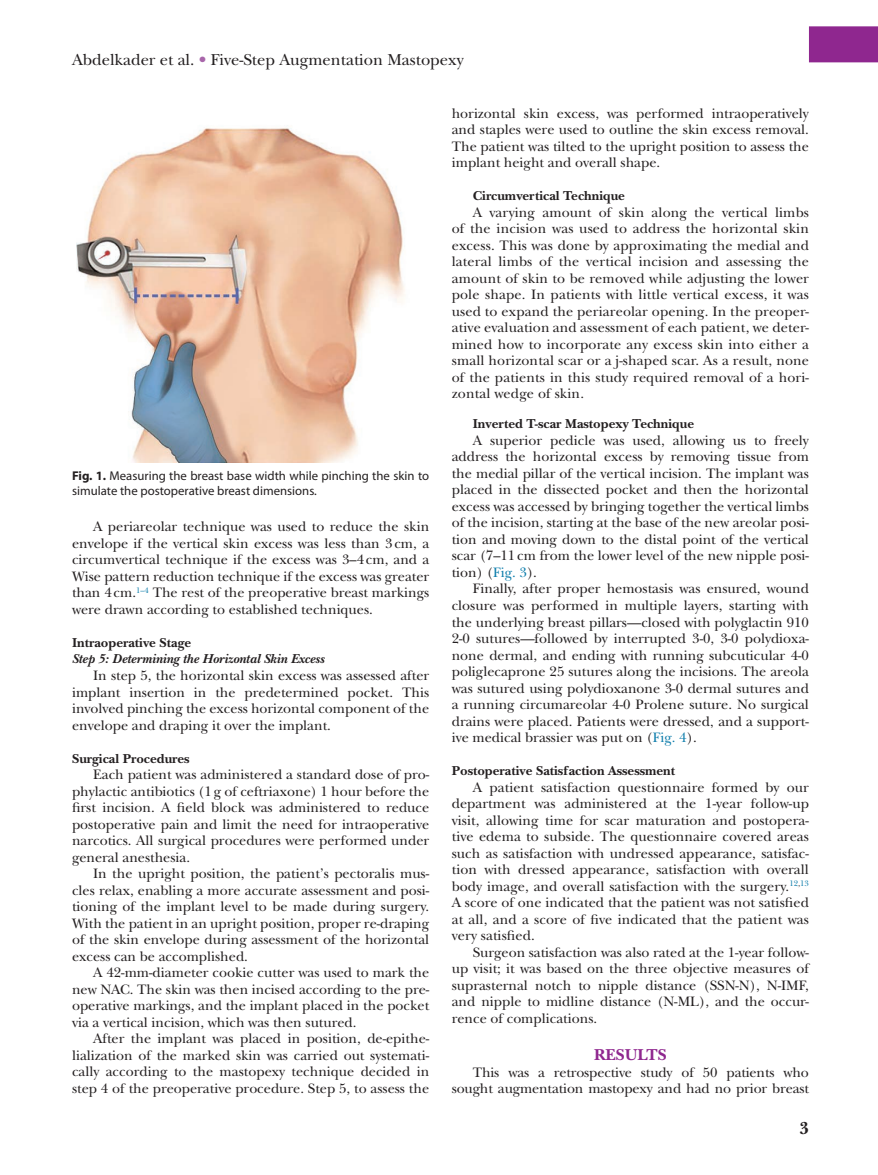
<style>
.page{position:relative;width:878px;height:1175px;background:#fff}
.page>*{position:absolute;margin:0;border:0;box-sizing:border-box;transform-origin:0 0}
.t1{font:700 18px "New Baskerville Std";color:#231f20}
.t2{font:16.5px "New Baskerville Std";color:#231f20}
.t3{font:700 16.5px "New Baskerville Std";color:#8f278f}
.t4{font:14.25px/16.5px "New Baskerville Std";color:#231f20;text-align:justify}
.t5{font:700 13.5px "New Baskerville Std";color:#231f20}
.t6{font:italic 700 13.5px "New Baskerville Std";color:#231f20}
.t7{font:12.75px/15px "Myriad Pro";color:#231f20}
.s1{color:#a866aa}
.s2{font-weight:700}
.s3{color:#0f7eac}
</style>
<div class="page">
<div style="left:808px;top:26px;width:70px;height:36px;background:#8f278f"></div>
<img style="left:77px;top:128px;width:328px;height:334px">
<p class="t2" style="left:72px;top:50px;width:393px">Abdelkader et al. <span class="s1">•</span> Five-Step Augmentation Mastopexy</p>
<p class="t7" style="left:72px;top:468px;width:358px"><span class="s2">Fig. 1.</span> Measuring the breast base width while pinching the skin to simulate the postoperative breast dimensions.</p>
<p class="t4" style="left:72px;top:518px;width:359px;text-indent:21px">A periareolar technique was used to reduce the skin envelope if the vertical skin excess was less than 3cm, a circumvertical technique if the excess was 3–4cm, and a Wise pattern reduction technique if the excess was greater than 4cm.<sup>1–4</sup> The rest of the preoperative breast markings were drawn according to established techniques.</p>
<p class="t5" style="left:72px;top:634px;width:121px">Intraoperative Stage</p>
<p class="t6" style="left:72px;top:651px;width:254px">Step 5: Determining the Horizontal Skin Excess</p>
<p class="t4" style="left:72px;top:667px;width:359px;text-indent:21px">In step 5, the horizontal skin excess was assessed after implant insertion in the predetermined pocket. This involved pinching the excess horizontal component of the envelope and draping it over the implant.</p>
<p class="t5" style="left:72px;top:750px;width:119px">Surgical Procedures</p>
<p class="t4" style="left:72px;top:766px;width:359px;text-indent:21px">Each patient was administered a standard dose of pro&shy;phylactic antibiotics (1g of ceftriaxone) 1 hour before the first incision. A field block was administered to reduce postoperative pain and limit the need for intraoperative narcotics. All surgical procedures were performed under general anesthesia.</p>
<p class="t4" style="left:72px;top:865px;width:359px;text-indent:21px">In the upright position, the patient’s pectoralis mus&shy;cles relax, enabling a more accurate assessment and posi&shy;tioning of the implant level to be made during surgery.<br>With the patient in an upright position, proper re-draping of the skin envelope during assessment of the horizontal excess can be accomplished.</p>
<p class="t4" style="left:72px;top:964px;width:359px;text-indent:21px">A 42-mm-diameter cookie cutter was used to mark the new NAC. The skin was then incised according to the pre&shy;operative markings, and the implant placed in the pocket via a vertical incision, which was then sutured.</p>
<p class="t4" style="left:72px;top:1030px;width:359px;text-indent:21px">After the implant was placed in position, de-epithe&shy;lialization of the marked skin was carried out systemati&shy;cally according to the mastopexy technique decided in step 4 of the preoperative procedure. Step 5, to assess the</p>
<p class="t4" style="left:452px;top:105px;width:359px">horizontal skin excess, was performed intraoperatively and staples were used to outline the skin excess removal.<br>The patient was tilted to the upright position to assess the implant height and overall shape.</p>
<p class="t5" style="left:472px;top:188px;width:154px">Circumvertical Technique</p>
<p class="t4" style="left:451px;top:204px;width:359px;text-indent:21px">A varying amount of skin along the vertical limbs of the incision was used to address the horizontal skin excess. This was done by approximating the medial and lateral limbs of the vertical incision and assessing the amount of skin to be removed while adjusting the lower pole shape. In patients with little vertical excess, it was used to expand the periareolar opening. In the preoper&shy;ative evaluation and assessment of each patient, we deter&shy;mined how to incorporate any excess skin into either a small horizontal scar or a j-shaped scar. As a result, none of the patients in this study required removal of a hori&shy;zontal wedge of skin.</p>
<p class="t5" style="left:472px;top:416px;width:223px">Inverted T-scar Mastopexy Technique</p>
<p class="t4" style="left:451px;top:432px;width:359px;text-indent:21px">A superior pedicle was used, allowing us to freely address the horizontal excess by removing tissue from the medial pillar of the vertical incision. The implant was placed in the dissected pocket and then the horizontal excess was accessed by bringing together the vertical limbs of the incision, starting at the base of the new areolar posi&shy;tion and moving down to the distal point of the vertical scar (7–11cm from the lower level of the new nipple posi&shy;tion) (<span class="s3">Fig. 3</span>).</p>
<p class="t4" style="left:451px;top:580px;width:359px;text-indent:21px">Finally, after proper hemostasis was ensured, wound closure was performed in multiple layers, starting with the underlying breast pillars—closed with polyglactin 910<br>2-0 sutures—followed by interrupted 3-0, 3-0 polydioxa&shy;none dermal, and ending with running subcuticular 4-0 poliglecaprone 25 sutures along the incisions. The areola was sutured using polydioxanone 3-0 dermal sutures and a running circumareolar 4-0 Prolene suture. No surgical drains were placed. Patients were dressed‚ and a support&shy;ive medical brassier was put on (<span class="s3">Fig. 4</span>).</p>
<p class="t5" style="left:452px;top:762px;width:225px">Postoperative Satisfaction Assessment</p>
<p class="t4" style="left:451px;top:778px;width:359px;text-indent:21px">A patient satisfaction questionnaire formed by our department was administered at the 1-year follow-up visit, allowing time for scar maturation and postopera&shy;tive edema to subside. The questionnaire covered areas such as satisfaction with undressed appearance, satisfac&shy;tion with dressed appearance, satisfaction with overall body image, and overall satisfaction with the surgery.<sup>12</sup><sup>,</sup><sup>13<br></sup>A score of one indicated that the patient was not satisfied at all, and a score of five indicated that the patient was very satisfied.</p>
<p class="t4" style="left:451px;top:943px;width:359px;text-indent:21px">Surgeon satisfaction was also rated at the 1-year follow&shy;up visit; it was based on the three objective measures of suprasternal notch to nipple distance (SSN-N), N-IMF, and nipple to midline distance (N-ML), and the occur&shy;rence of complications.</p>
<p class="t3" style="left:594px;top:1045px;width:74px">RESULTS</p>
<p class="t4" style="left:451px;top:1063px;width:358px;text-align:right">This was a retrospective study of 50 patients who sought augmentation mastopexy and had no prior breast</p>
<p class="t1" style="left:799px;top:1118px;width:11px">3</p>
</div>
